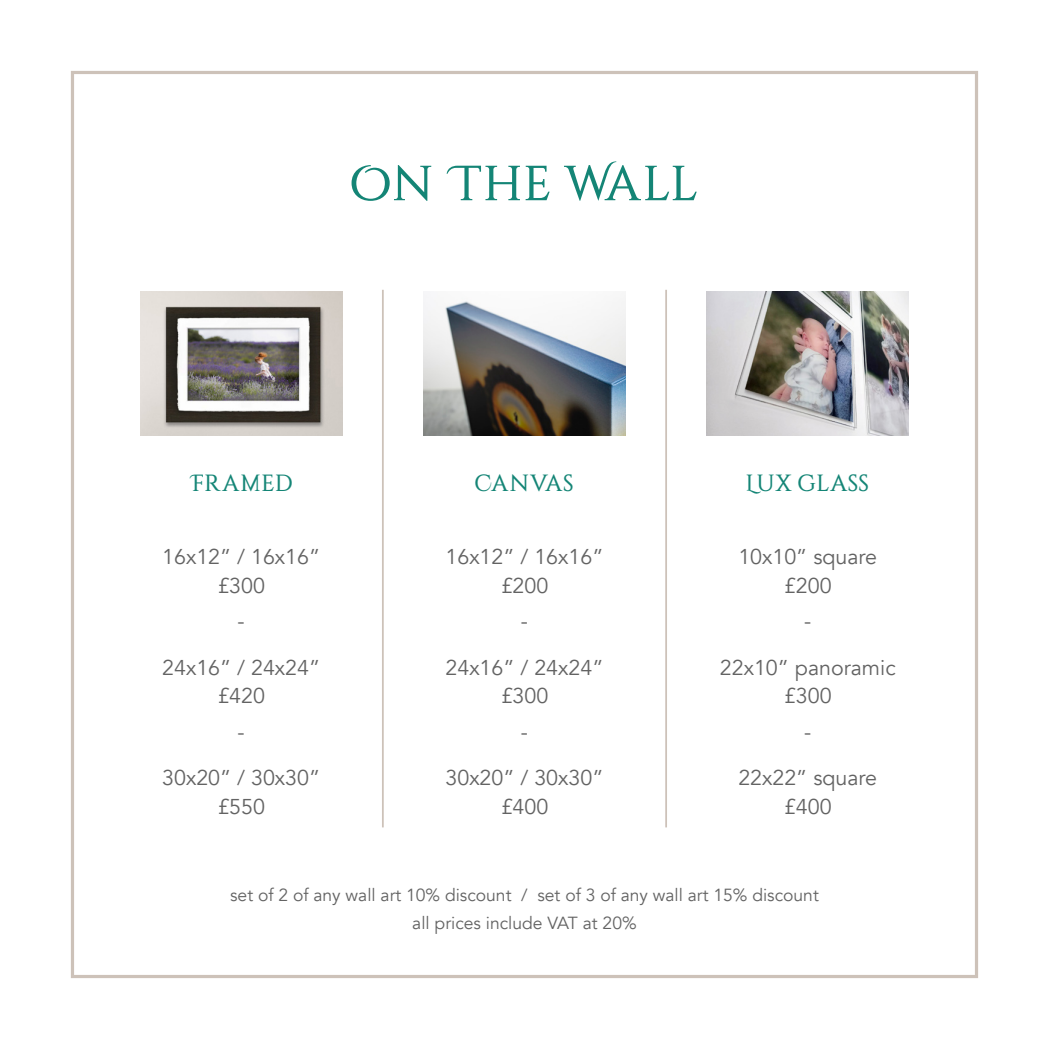
<style>
.page{position:relative;width:1049px;height:1049px;background:#fff}
.page>*{position:absolute;margin:0;border:0;box-sizing:border-box;transform-origin:0 0}
.t1{font:75px "Qualittle";color:#148576}
.t2{font:35.75px "Qualittle";color:#148576}
.t3{font:21.5px "Avenir";color:#636363}
.t4{font:17.5px "Avenir";color:#636363}
</style>
<div class="page">
<img style="left:140px;top:291px;width:202px;height:145px">
<img style="left:423px;top:298px;width:203px;height:138px">
<img style="left:706px;top:291px;width:203px;height:144px">
<hr style="left:382px;top:290px;width:2px;height:537px;background:#cdc2b9">
<hr style="left:665px;top:290px;width:2px;height:537px;background:#cdc2b9">
<p class="t1" style="left:351px;top:152px;width:347px">On The Wall</p>
<p class="t2" style="left:190px;top:468px;width:104px">Framed</p>
<p class="t2" style="left:475px;top:468px;width:100px">Canvas</p>
<p class="t2" style="left:747px;top:468px;width:123px">Lux Glass</p>
<p class="t3" style="left:162px;top:544px;width:159px">16x12” / 16x16”</p>
<p class="t3" style="left:217px;top:572px;width:49px">£300</p>
<p class="t3" style="left:238px;top:608px;width:9px">-</p>
<p class="t3" style="left:162px;top:654px;width:159px">24x16” / 24x24”</p>
<p class="t3" style="left:217px;top:683px;width:49px">£420</p>
<p class="t3" style="left:238px;top:719px;width:9px">-</p>
<p class="t3" style="left:162px;top:765px;width:159px">30x20” / 30x30”</p>
<p class="t3" style="left:217px;top:793px;width:49px">£550</p>
<p class="t3" style="left:445px;top:544px;width:159px">16x12” / 16x16”</p>
<p class="t3" style="left:501px;top:572px;width:49px">£200</p>
<p class="t3" style="left:521px;top:608px;width:9px">-</p>
<p class="t3" style="left:445px;top:654px;width:159px">24x16” / 24x24”</p>
<p class="t3" style="left:501px;top:683px;width:49px">£300</p>
<p class="t3" style="left:521px;top:719px;width:9px">-</p>
<p class="t3" style="left:445px;top:765px;width:159px">30x20” / 30x30”</p>
<p class="t3" style="left:501px;top:793px;width:49px">£400</p>
<p class="t3" style="left:738px;top:544px;width:140px">10x10” square</p>
<p class="t3" style="left:784px;top:572px;width:49px">£200</p>
<p class="t3" style="left:804px;top:608px;width:9px">-</p>
<p class="t3" style="left:720px;top:654px;width:177px">22x10” panoramic</p>
<p class="t3" style="left:784px;top:683px;width:49px">£300</p>
<p class="t3" style="left:804px;top:719px;width:9px">-</p>
<p class="t3" style="left:738px;top:765px;width:140px">22x22” square</p>
<p class="t3" style="left:784px;top:793px;width:49px">£400</p>
<p class="t4" style="left:230px;top:884px;width:590px">set of 2 of any wall art 10% discount / set of 3 of any wall art 15% discount</p>
<p class="t4" style="left:412px;top:913px;width:226px">all prices include VAT at 20%</p>
</div>
